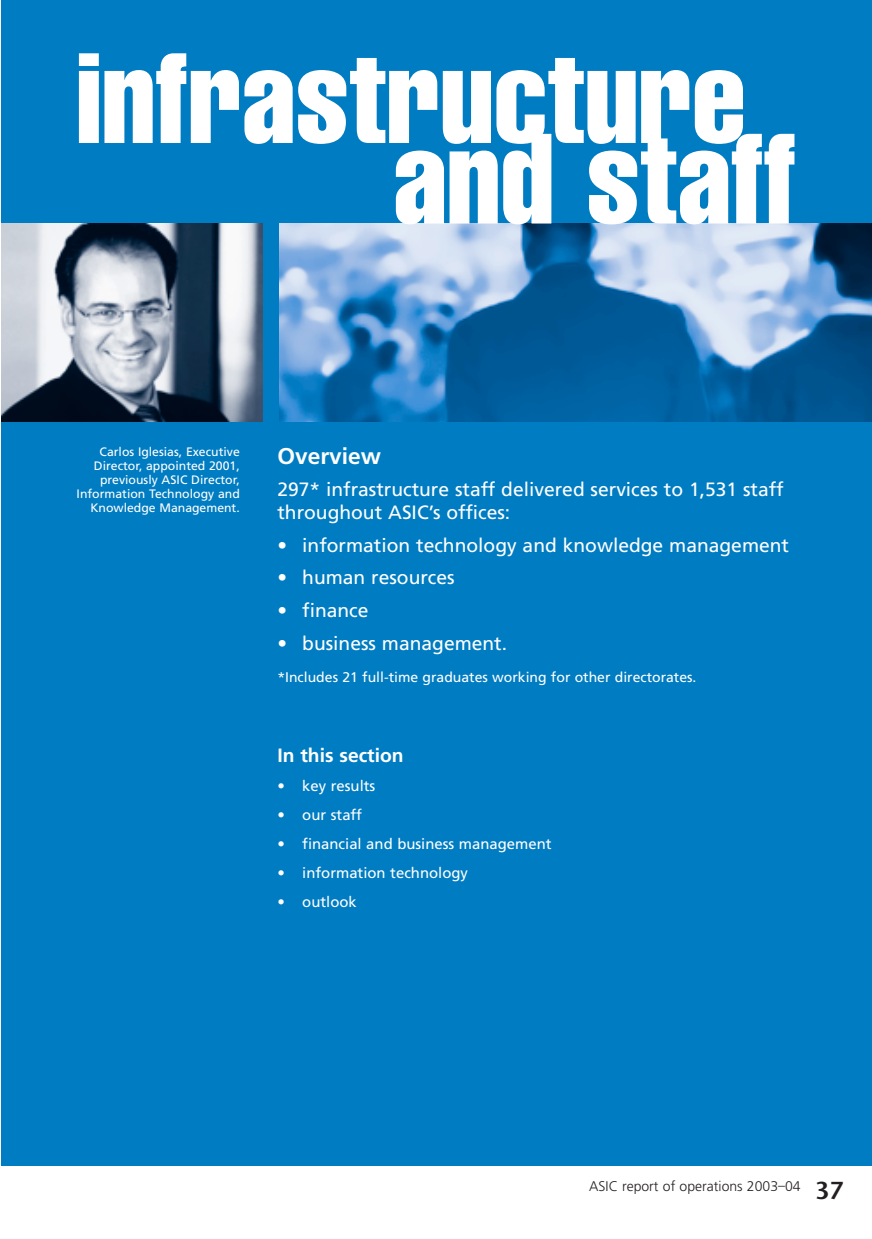
<style>
.page{position:relative;width:872px;height:1239px;background:#fff}
.page>*{position:absolute;margin:0;border:0;box-sizing:border-box;transform-origin:0 0}
.t1{font:extra-condensed 126px "Helvetica";color:#fff}
.t2{font:600 24.5px "Stone Sans";color:#231f20}
.t3{font:700 22.75px "Frutiger";color:#fff}
.t4{font:19.25px/22.8px "Frutiger";color:#fff}
.t5{font:700 19.25px "Frutiger";color:#fff}
.t6{font:14.88px "Frutiger";color:#fff}
.t7{font:14px "Frutiger";color:#fff}
.t8{font:300 14px "Frutiger";color:#231f20}
.t9{font:12.25px/14px "Frutiger";color:#fff;text-align:right}
</style>
<div class="page">
<div style="left:2px;top:0;width:870px;height:1166px;background:#007cc2"></div>
<img style="left:279px;top:223px;width:593px;height:199px">
<img style="left:2px;top:223px;width:260px;height:199px">
<h1 class="t1" style="left:76px;top:53px;width:671px">infrastructure</h1>
<h1 class="t1" style="left:393px;top:134px;width:404px">and staff</h1>
<p class="t9" style="left:77px;top:445px;width:165px">Carlos Iglesias, Executive<br>Director, appointed 2001, previously ASIC Director,<br>Information Technology and<br>Knowledge Management.</p>
<p class="t3" style="left:277px;top:446px;width:105px">Overview</p>
<p class="t4" style="left:277px;top:480px;width:507px">297* infrastructure staff delivered services to 1,531 staff throughout ASIC’s offices:</p>
<p class="t4" style="left:277px;top:535px;width:513px">• information technology and knowledge management</p>
<p class="t4" style="left:277px;top:568px;width:179px">• human resources</p>
<p class="t4" style="left:277px;top:600px;width:93px">• finance</p>
<p class="t4" style="left:277px;top:633px;width:231px">• business management.</p>
<p class="t7" style="left:277px;top:672px;width:420px">*Includes 21 full-time graduates working for other directorates.</p>
<p class="t5" style="left:277px;top:747px;width:128px">In this section</p>
<p class="t6" style="left:277px;top:780px;width:99px">• key results</p>
<p class="t6" style="left:277px;top:809px;width:86px">• our staff</p>
<p class="t6" style="left:277px;top:838px;width:275px">• financial and business management</p>
<p class="t6" style="left:277px;top:867px;width:192px">• information technology</p>
<p class="t6" style="left:277px;top:896px;width:81px">• outlook</p>
<p class="t8" style="left:589px;top:1181px;width:213px">ASIC report of operations 2003–04</p>
<p class="t2" style="left:815px;top:1181px;width:30px">37</p>
</div>
